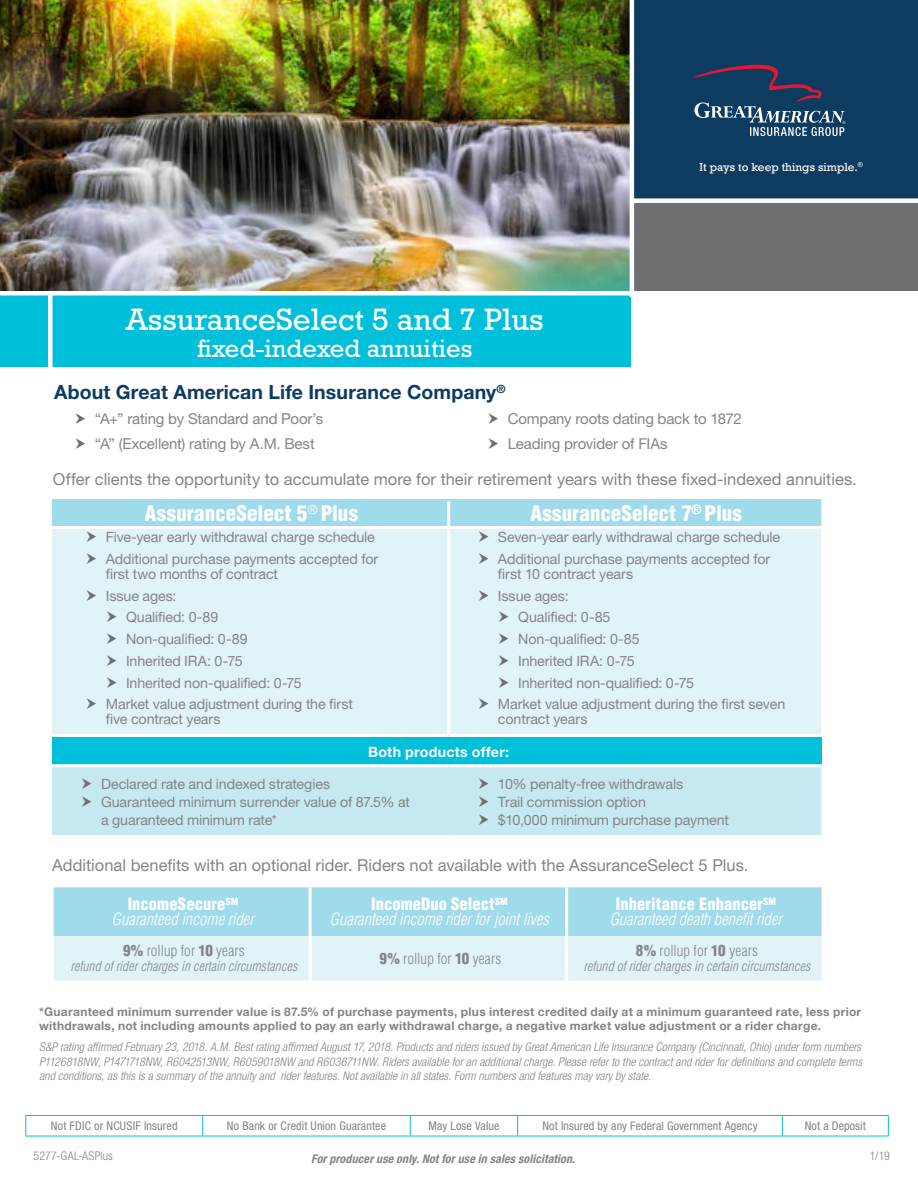
<style>
.page{position:relative;width:918px;height:1188px;background:#fff}
.page>*{position:absolute;margin:0;border:0;box-sizing:border-box;transform-origin:0 0}
.t1{font:31.5px "Rockwell Std";color:#fff}
.t2{font:25.5px "Rockwell Std";color:#fff}
.t3{font:900 condensed 21px "Helvetica LT Std";letter-spacing:.005em;color:#fff}
.t4{font:700 19.5px "Helvetica Neue LT Std";letter-spacing:.005em;color:#0e3b60}
.t5{font:16.5px "Helvetica Neue LT Std";color:#848487}
.t6{font:italic 300 condensed 16.5px/14.7px "Helvetica LT Std";letter-spacing:.005em;color:#fff;text-align:center}
.t7{font:15px/25.5px "Helvetica Neue LT Std";letter-spacing:-.01em;color:#848487}
.t8{font:300 condensed 15px "Helvetica LT Std";letter-spacing:.005em;color:#848487}
.t9{font:14.25px/18px "Helvetica Neue LT Std";letter-spacing:-.01em;color:#848487}
.t10{font:700 14.25px "Helvetica Neue LT Std";letter-spacing:.015em;color:#fff}
.t11{font:italic 300 condensed 13.5px "Helvetica LT Std";letter-spacing:.01em;color:#848487}
.t12{font:italic 300 condensed 12px/14.4px "Helvetica Neue LT Std";color:#848487;text-align:justify}
.t13{font:700 12px/14.4px "Helvetica Neue LT Std";letter-spacing:.025em;color:#848487}
.t14{font:condensed 12px "Helvetica Neue LT Std";letter-spacing:.01em;color:#848487}
.t15{font:italic 700 condensed 12px "Helvetica Neue LT Std";letter-spacing:.01em;color:#848487}
.t16{font:300 condensed 12px "Helvetica Neue LT Std";letter-spacing:.01em;color:#848487}
.t17{font:11.85px "Rockwell Std";color:#fff}
.s1{font-weight:900;font-style:normal}
.s2{font-weight:900}
</style>
<div class="page">
<div style="left:634px;top:0;width:284px;height:198px;background:#0e3b60"></div>
<div style="left:630px;top:203px;width:288px;height:88px;background:#6d6f73"></div>
<div style="left:0;top:296px;width:630px;height:71px;background:#00bfdb"></div>
<img style="left:0;top:0;width:630px;height:291px">
<hr style="left:630px;top:0;width:4px;height:297px;background:#fff">
<hr style="left:48px;top:293px;width:4px;height:93px;background:#fff">
<div style="left:52px;top:542px;width:769px;height:192px;background:#e1f3f7"></div>
<div style="left:52px;top:735px;width:769px;height:31px;background:#00bfdb"></div>
<div style="left:52px;top:767px;width:769px;height:68px;background:#c6e9f1"></div>
<hr style="left:52px;top:734px;width:397px;height:3px;background:#fff">
<hr style="left:449px;top:734px;width:375px;height:3px;background:#fff">
<hr style="left:52px;top:764px;width:397px;height:3px;background:#fff">
<hr style="left:449px;top:764px;width:375px;height:3px;background:#fff">
<hr style="left:447px;top:529px;width:3px;height:205px;background:#fff">
<svg style="left:54px;top:887px;width:768px;height:94px;background:#bfe6f0"></svg>
<hr style="left:309px;top:887px;width:3px;height:49px;background:#fff">
<hr style="left:565px;top:887px;width:3px;height:49px;background:#fff">
<hr style="left:309px;top:936px;width:3px;height:45px;background:#fff">
<hr style="left:565px;top:936px;width:3px;height:45px;background:#fff">
<svg style="left:25px;top:1116px;width:1px;height:20px"></svg>
<hr style="left:25px;top:1115px;width:178px;height:1px;background:#00bfdb">
<hr style="left:203px;top:1115px;width:207px;height:1px;background:#00bfdb">
<hr style="left:410px;top:1115px;width:108px;height:1px;background:#00bfdb">
<hr style="left:518px;top:1115px;width:264px;height:1px;background:#00bfdb">
<hr style="left:782px;top:1115px;width:107px;height:1px;background:#00bfdb">
<svg style="left:202px;top:1116px;width:1px;height:20px"></svg>
<svg style="left:410px;top:1116px;width:1px;height:20px"></svg>
<svg style="left:517px;top:1116px;width:1px;height:20px"></svg>
<svg style="left:782px;top:1116px;width:1px;height:20px"></svg>
<svg style="left:888px;top:1116px;width:1px;height:20px"></svg>
<hr style="left:25px;top:1136px;width:178px;height:1px;background:#00bfdb">
<hr style="left:203px;top:1136px;width:207px;height:1px;background:#00bfdb">
<hr style="left:410px;top:1136px;width:108px;height:1px;background:#00bfdb">
<hr style="left:518px;top:1136px;width:264px;height:1px;background:#00bfdb">
<hr style="left:782px;top:1136px;width:107px;height:1px;background:#00bfdb">
<svg style="left:694px;top:62px;width:151px;height:74px;background:#2e4b6c"></svg>
<svg style="left:87px;top:553px;width:9px;height:11px"></svg>
<svg style="left:87px;top:590px;width:9px;height:11px"></svg>
<svg style="left:107px;top:611px;width:9px;height:11px"></svg>
<svg style="left:107px;top:633px;width:9px;height:11px"></svg>
<svg style="left:107px;top:655px;width:9px;height:11px"></svg>
<svg style="left:107px;top:677px;width:9px;height:11px"></svg>
<svg style="left:87px;top:698px;width:9px;height:11px"></svg>
<svg style="left:52px;top:499px;width:769px;height:43px;background:#bae4f0"></svg>
<svg style="left:479px;top:553px;width:9px;height:11px"></svg>
<svg style="left:479px;top:590px;width:9px;height:11px"></svg>
<svg style="left:499px;top:611px;width:10px;height:11px"></svg>
<svg style="left:499px;top:633px;width:10px;height:11px"></svg>
<svg style="left:499px;top:655px;width:10px;height:11px"></svg>
<svg style="left:499px;top:677px;width:10px;height:11px"></svg>
<svg style="left:479px;top:698px;width:9px;height:11px"></svg>
<svg style="left:82px;top:778px;width:9px;height:11px"></svg>
<svg style="left:82px;top:796px;width:9px;height:11px"></svg>
<svg style="left:479px;top:778px;width:9px;height:11px"></svg>
<svg style="left:479px;top:796px;width:9px;height:11px"></svg>
<svg style="left:479px;top:814px;width:9px;height:11px"></svg>
<h1 class="t1" style="left:126px;top:301px;width:419px">AssuranceSelect 5 and 7 Plus</h1>
<h2 class="t2" style="left:197px;top:333px;width:277px">fixed-indexed annuities</h2>
<h3 class="t4" style="left:54px;top:380px;width:453px">About Great American Life Insurance Company<sup>®</sup></h3>
<p class="t17" style="left:700px;top:160px;width:165px">It pays to keep things simple.<sup>®</sup></p>
<p class="t7" style="left:95px;top:406px;width:230px">“A+” rating by Standard and Poor’s “A” (Excellent) rating by A.M. Best</p>
<p class="t7" style="left:508px;top:406px;width:235px">Company roots dating back to 1872<br>Leading provider of FIAs</p>
<p class="t5" style="left:53px;top:469px;width:805px">Offer clients the opportunity to accumulate more for their retirement years with these fixed-indexed annuities.</p>
<h3 class="t3" style="left:145px;top:500px;width:215px">AssuranceSelect 5<sup>®</sup> Plus</h3>
<h3 class="t3" style="left:530px;top:500px;width:213px">AssuranceSelect 7<sup>®</sup> Plus</h3>
<p class="t9" style="left:106px;top:526px;width:274px;line-height:21.8px">Five-year early withdrawal charge schedule<br>Additional purchase payments accepted for</p>
<p class="t9" style="left:106px;top:565px;width:174px">first two months of contract</p>
<p class="t9" style="left:106px;top:586px;width:72px">Issue ages:</p>
<p class="t9" style="left:126px;top:608px;width:94px">Qualified: 0-89</p>
<p class="t9" style="left:126px;top:630px;width:123px">Non-qualified: 0-89</p>
<p class="t9" style="left:126px;top:652px;width:118px">Inherited IRA: 0-75</p>
<p class="t9" style="left:126px;top:673px;width:177px">Inherited non-qualified: 0-75</p>
<p class="t9" style="left:106px;top:695px;width:249px">Market value adjustment during the first</p>
<p class="t9" style="left:106px;top:710px;width:116px">five contract years</p>
<p class="t9" style="left:498px;top:526px;width:284px;line-height:21.8px">Seven-year early withdrawal charge schedule<br>Additional purchase payments accepted for</p>
<p class="t9" style="left:498px;top:565px;width:137px">first 10 contract years</p>
<p class="t9" style="left:498px;top:586px;width:72px">Issue ages:</p>
<p class="t9" style="left:518px;top:608px;width:94px">Qualified: 0-85</p>
<p class="t9" style="left:518px;top:630px;width:123px">Non-qualified: 0-85</p>
<p class="t9" style="left:518px;top:652px;width:118px">Inherited IRA: 0-75</p>
<p class="t9" style="left:518px;top:673px;width:177px">Inherited non-qualified: 0-75</p>
<p class="t9" style="left:498px;top:695px;width:289px">Market value adjustment during the first seven</p>
<p class="t9" style="left:498px;top:710px;width:91px">contract years</p>
<p class="t10" style="left:368px;top:743px;width:142px">Both products offer:</p>
<p class="t9" style="left:101px;top:775px;width:311px">Declared rate and indexed strategies<br>Guaranteed minimum surrender value of 87.5% at a guaranteed minimum rate*</p>
<p class="t9" style="left:498px;top:775px;width:233px">10% penalty-free withdrawals<br>Trail commission option<br>$10,000 minimum purchase payment</p>
<p class="t5" style="left:52px;top:856px;width:698px">Additional benefits with an optional rider. Riders not available with the AssuranceSelect 5 Plus.</p>
<p class="t6" style="left:112px;top:897px;width:144px"><span class="s1">IncomeSecure</span><sup>SM<br></sup>Guaranteed income rider</p>
<p class="t6" style="left:330px;top:897px;width:221px"><span class="s1">IncomeDuo Select</span><sup>SM<br></sup>Guaranteed income rider for joint lives</p>
<p class="t6" style="left:610px;top:897px;width:174px"><span class="s1">Inheritance Enhancer</span><sup>SM<br></sup>Guaranteed death benefit rider</p>
<p class="t8" style="left:123px;top:942px;width:123px"><span class="s2">9%</span> rollup for <span class="s2">10</span> years</p>
<p class="t11" style="left:71px;top:958px;width:228px">refund of rider charges in certain circumstances</p>
<p class="t8" style="left:636px;top:942px;width:124px"><span class="s2">8%</span> rollup for <span class="s2">10</span> years</p>
<p class="t11" style="left:584px;top:958px;width:228px">refund of rider charges in certain circumstances</p>
<p class="t13" style="left:39px;top:1004px;width:824px">*Guaranteed minimum surrender value is 87.5% of purchase payments, plus interest credited daily at a minimum guaranteed rate, less prior withdrawals, not including amounts applied to pay an early withdrawal charge, a negative market value adjustment or a rider charge.</p>
<p class="t12" style="left:39px;top:1040px;width:824px">S&amp;P rating affirmed February 23, 2018. A.M. Best rating affirmed August 17, 2018. Products and riders issued by Great American Life Insurance Company (Cincinnati, Ohio) under form numbers P1126818NW, P1471718NW, R6042513NW, R6059018NW and R6036711NW. Riders available for an additional charge. Please refer to the contract and rider for definitions and complete terms and conditions, as this is a summary of the annuity and rider features. Not available in all states. Form numbers and features may vary by state.</p>
<p class="t8" style="left:380px;top:949px;width:123px"><span class="s2">9%</span> rollup for <span class="s2">10</span> years</p>
<p class="t14" style="left:51px;top:1119px;width:128px">Not FDIC or NCUSIF Insured</p>
<p class="t14" style="left:227px;top:1119px;width:161px">No Bank or Credit Union Guarantee</p>
<p class="t14" style="left:428px;top:1119px;width:72px">May Lose Value</p>
<p class="t14" style="left:542px;top:1119px;width:217px">Not Insured by any Federal Government Agency</p>
<p class="t14" style="left:805px;top:1119px;width:63px">Not a Deposit</p>
<p class="t16" style="left:33px;top:1149px;width:81px">5277-GAL-ASPlus</p>
<p class="t15" style="left:311px;top:1152px;width:266px">For producer use only. Not for use in sales solicitation.</p>
<p class="t16" style="left:870px;top:1149px;width:22px">1/19</p>
</div>
